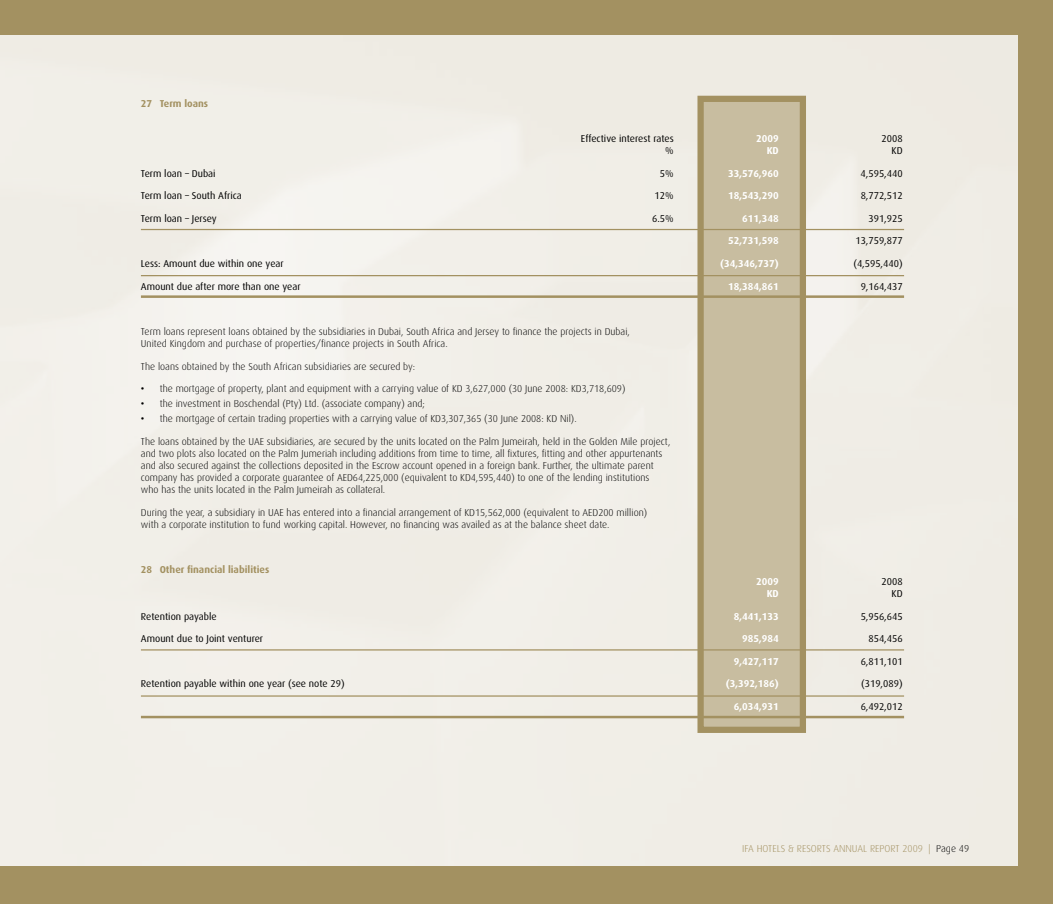
<style>
.page{position:relative;width:1053px;height:904px;background:#fff}
.page>*{position:absolute;margin:0;border:0;box-sizing:border-box;transform-origin:0 0}
.t1{font:300 10px/12px "Dax";color:#000}
.t2{font:10px "Dax";color:#000}
.t3{font:700 10px "Dax";color:#fff}
.t4{font:300 10px "Dax";color:#a39161}
.t5{font:700 10px "Dax";color:#a39161}
.s1{font-weight:500}
.s2{color:#000}
</style>
<div class="page">
<div style="left:0;top:0;width:1052px;height:904px;background:#a39161"></div>
<div style="left:0;top:35px;width:1017px;height:830px;background:#f1eee7"></div>
<div style="left:697px;top:96px;width:109px;height:637px;background:#c8bda0;border:6px solid #a39161"></div>
<hr style="left:141px;top:229px;width:763px;height:1px;background:#a39161">
<hr style="left:141px;top:275px;width:763px;height:1px;background:#a39161">
<hr style="left:141px;top:295px;width:763px;height:3px;background:#a39161">
<hr style="left:141px;top:649px;width:763px;height:1px;background:#a39161">
<hr style="left:141px;top:695px;width:763px;height:1px;background:#a39161">
<hr style="left:141px;top:715px;width:763px;height:3px;background:#a39161">
<p class="t5" style="left:141px;top:98px;width:69px">27 Term loans</p>
<p class="t2" style="left:585px;top:133px;width:90px">ffective interest rates</p>
<p class="t3" style="left:756px;top:133px;width:24px">2009</p>
<p class="t2" style="left:881px;top:133px;width:23px">2008</p>
<p class="t2" style="left:665px;top:145px;width:10px">%</p>
<p class="t3" style="left:766px;top:145px;width:14px">KD</p>
<p class="t2" style="left:891px;top:145px;width:13px">KD</p>
<p class="t2" style="left:141px;top:167px;width:76px">Term loan – Dubai</p>
<p class="t2" style="left:660px;top:167px;width:15px">5%</p>
<p class="t3" style="left:728px;top:167px;width:52px">33,576,960</p>
<p class="t2" style="left:860px;top:167px;width:43px">4,595,440</p>
<p class="t2" style="left:141px;top:190px;width:102px">Term loan – South Africa</p>
<p class="t2" style="left:654px;top:190px;width:21px">12%</p>
<p class="t3" style="left:728px;top:190px;width:52px">18,543,290</p>
<p class="t2" style="left:860px;top:190px;width:43px">8,772,512</p>
<p class="t2" style="left:141px;top:213px;width:77px">Term loan – Jersey</p>
<p class="t2" style="left:652px;top:213px;width:23px">6.5%</p>
<p class="t3" style="left:742px;top:213px;width:38px">611,348</p>
<p class="t2" style="left:868px;top:213px;width:36px">391,925</p>
<p class="t3" style="left:728px;top:235px;width:52px">52,731,598</p>
<p class="t2" style="left:855px;top:235px;width:49px">13,759,877</p>
<p class="t2" style="left:141px;top:258px;width:144px">Less: Amount due within one year</p>
<p class="t3" style="left:720px;top:258px;width:60px">(34,346,737)</p>
<p class="t2" style="left:853px;top:258px;width:51px">(4,595,440)</p>
<p class="t2" style="left:141px;top:281px;width:161px">Amount due after more than one year</p>
<p class="t3" style="left:728px;top:280px;width:52px">18,384,861</p>
<p class="t2" style="left:860px;top:281px;width:43px">9,164,437</p>
<p class="t1" style="left:141px;top:326px;width:490px">Term loans represent loans obtained by the subsidiaries in Dubai, South Africa and Jersey to finance the projects in Dubai,<br>United Kingdom and purchase of properties/finance projects in South Africa.</p>
<p class="t1" style="left:141px;top:360px;width:276px">The loans obtained by the South African subsidiaries are secured by:</p>
<p class="t1" style="left:141px;top:383px;width:486px"><span class="s1">•</span> the mortgage of property, plant and equipment with a carrying value of KD 3,627,000 (30 June 2008: KD3,718,609)</p>
<p class="t1" style="left:141px;top:398px;width:285px"><span class="s1">•</span> the investment in Boschendal (Pty) Ltd. (associate company) and;</p>
<p class="t1" style="left:141px;top:413px;width:437px"><span class="s1">•</span> the mortgage of certain trading properties with a carrying value of KD3,307,365 (30 June 2008: KD Nil).</p>
<p class="t1" style="left:141px;top:435px;width:531px">The loans obtained by the UAE subsidiaries, are secured by the units located on the Palm Jumeirah, held in the Golden Mile project, and two plots also located on the Palm Jumeriah including additions from time to time, all fixtures, fitting and other appurtenants and also secured against the collections deposited in the Escrow account opened in a foreign bank. Further, the ultimate parent company has provided a corporate guarantee of AED64,225,000 (equivalent to KD4,595,440) to one of the lending institutions<br>who has the units located in the Palm Jumeirah as collateral.</p>
<p class="t1" style="left:141px;top:506px;width:508px">During the year, a subsidiary in UAE has entered into a financial arrangement of KD15,562,000 (equivalent to AED200 million) with a corporate institution to fund working capital. However, no financing was availed as at the balance sheet date.</p>
<p class="t5" style="left:141px;top:564px;width:130px">28 Other financial liabilities</p>
<p class="t3" style="left:756px;top:576px;width:24px">2009</p>
<p class="t2" style="left:881px;top:576px;width:23px">2008</p>
<p class="t3" style="left:766px;top:588px;width:14px">KD</p>
<p class="t2" style="left:891px;top:588px;width:13px">KD</p>
<p class="t2" style="left:141px;top:610px;width:77px">Retention payable</p>
<p class="t3" style="left:733px;top:610px;width:47px">8,441,133</p>
<p class="t2" style="left:860px;top:610px;width:43px">5,956,645</p>
<p class="t2" style="left:141px;top:633px;width:124px">Amount due to Joint venturer</p>
<p class="t3" style="left:742px;top:633px;width:38px">985,984</p>
<p class="t2" style="left:868px;top:633px;width:36px">854,456</p>
<p class="t3" style="left:733px;top:655px;width:47px">9,427,117</p>
<p class="t2" style="left:860px;top:656px;width:43px">6,811,101</p>
<p class="t2" style="left:141px;top:678px;width:205px">Retention payable within one year (see note 29)</p>
<p class="t3" style="left:725px;top:678px;width:55px">(3,392,186)</p>
<p class="t2" style="left:861px;top:678px;width:43px">(319,089)</p>
<p class="t3" style="left:733px;top:701px;width:47px">6,034,931</p>
<p class="t2" style="left:860px;top:701px;width:43px">6,492,012</p>
<p class="t4" style="left:790px;top:843px;width:228px">IFA H TELS &amp; RESORTS ANNUAL REPORT 2009 | <span class="s2">Page 02</span></p>
<p class="t4" style="left:742px;top:843px;width:228px">IFA HOTELS &amp; RESORTS ANNUAL REPORT 2009 | <span class="s2">Page 49</span></p>
</div>
